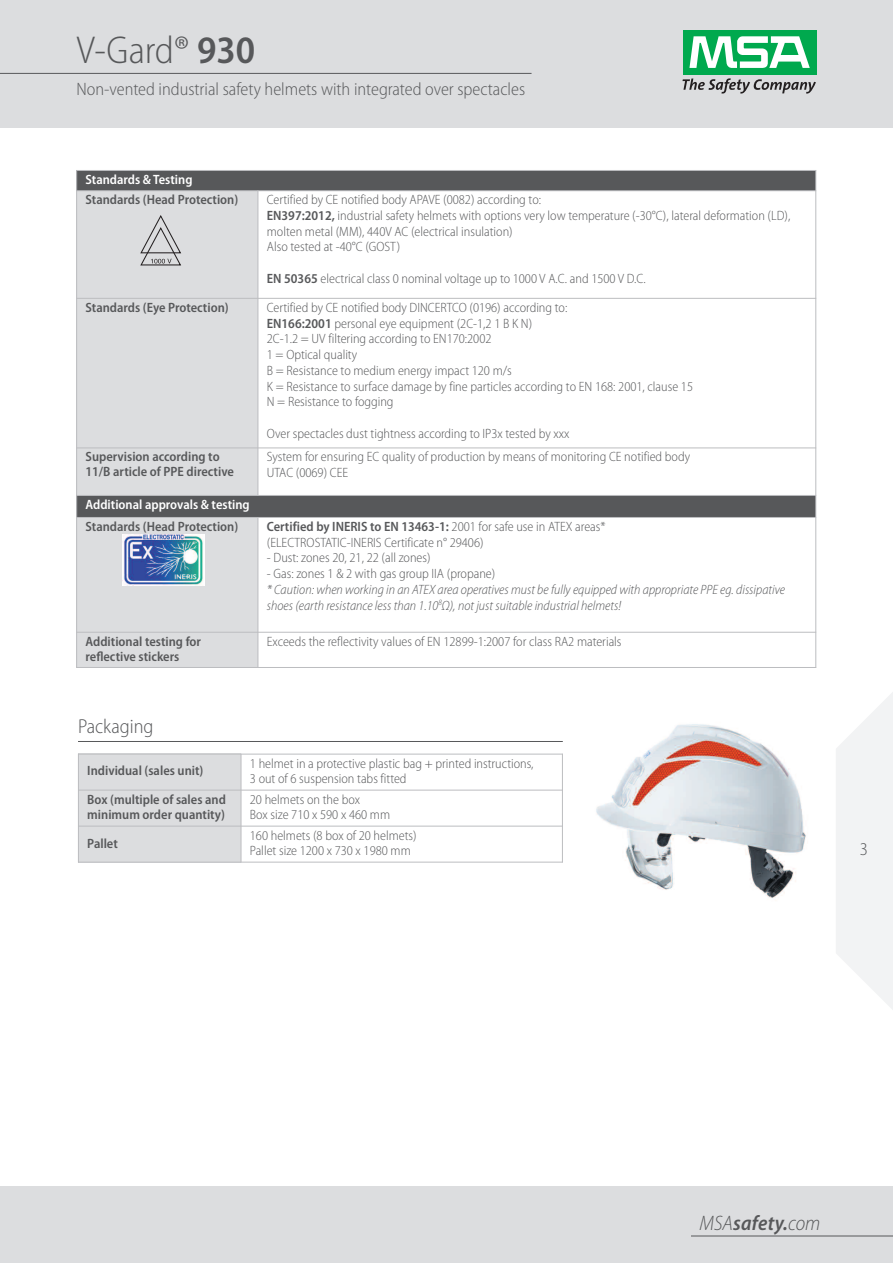
<style>
.page{position:relative;width:893px;height:1263px;background:#fff}
.page>*{position:absolute;margin:0;border:0;box-sizing:border-box;transform-origin:0 0}
.t1{font:300 semi-condensed 39px "Myriad Pro";color:#57585a}
.t2{font:italic 600 semi-condensed 21px "Myriad Pro";letter-spacing:.01em;color:#57585a}
.t3{font:300 semi-condensed 20.25px "Myriad Pro";color:#57585a}
.t4{font:300 semi-condensed 18px "Myriad Pro";color:#57585a}
.t5{font:300 semi-condensed 13.5px/15.8px "Myriad Pro";color:#57585a}
.t6{font:600 semi-condensed 13.5px/15px "Myriad Pro";color:#57585a}
.t7{font:italic 300 semi-condensed 13.5px/15.8px "Myriad Pro";color:#57585a}
.t8{font:600 semi-condensed 13.5px "Myriad Pro";color:#fff}
.s1{font-weight:600}
.s2{font-weight:300}
</style>
<div class="page">
<div style="left:0;top:0;width:893px;height:128px;background:#dcdddf"></div>
<div style="left:683px;top:30px;width:133px;height:44px;background:#00a94e"></div>
<svg style="left:689px;top:36px;width:121px;height:32px"></svg>
<svg style="left:682px;top:78px;width:134px;height:16px"></svg>
<div style="left:0;top:1186px;width:893px;height:77px;background:#dcdddf"></div>
<hr style="left:691px;top:1235px;width:202px;height:1px;background:#57585a">
<svg style="left:836px;top:692px;width:57px;height:318px"></svg>
<img style="left:596px;top:724px;width:210px;height:174px">
<hr style="left:78px;top:741px;width:485px;height:1px;background:#57585a">
<div style="left:78px;top:754px;width:163px;height:36px;background:#dcdddf"></div>
<div style="left:78px;top:790px;width:163px;height:36px;background:#dcdddf"></div>
<div style="left:78px;top:826px;width:163px;height:36px;background:#dcdddf"></div>
<hr style="left:78px;top:754px;width:1px;height:108px;background:#bcbdc0">
<hr style="left:241px;top:754px;width:1px;height:108px;background:#bcbdc0">
<hr style="left:562px;top:754px;width:1px;height:108px;background:#bcbdc0">
<hr style="left:78px;top:754px;width:485px;height:1px;background:#bcbdc0">
<hr style="left:78px;top:790px;width:485px;height:1px;background:#bcbdc0">
<hr style="left:78px;top:826px;width:485px;height:1px;background:#bcbdc0">
<hr style="left:78px;top:862px;width:485px;height:1px;background:#bcbdc0">
<div style="left:76px;top:170px;width:740px;height:21px;background:#57585a"></div>
<div style="left:76px;top:191px;width:182px;height:107px;background:#dcdddf"></div>
<div style="left:76px;top:298px;width:182px;height:150px;background:#dcdddf"></div>
<div style="left:76px;top:448px;width:182px;height:47px;background:#dcdddf"></div>
<div style="left:76px;top:495px;width:740px;height:22px;background:#57585a"></div>
<div style="left:76px;top:517px;width:182px;height:115px;background:#dcdddf"></div>
<div style="left:76px;top:632px;width:182px;height:36px;background:#dcdddf"></div>
<hr style="left:76px;top:170px;width:1px;height:498px;background:#bcbdc0">
<hr style="left:258px;top:190px;width:1px;height:306px;background:#bcbdc0">
<hr style="left:258px;top:517px;width:1px;height:151px;background:#bcbdc0">
<hr style="left:815px;top:170px;width:1px;height:498px;background:#bcbdc0">
<hr style="left:76px;top:170px;width:740px;height:1px;background:#bcbdc0">
<hr style="left:76px;top:190px;width:740px;height:1px;background:#bcbdc0">
<hr style="left:76px;top:298px;width:740px;height:1px;background:#bcbdc0">
<hr style="left:76px;top:447px;width:740px;height:1px;background:#bcbdc0">
<hr style="left:76px;top:495px;width:740px;height:1px;background:#bcbdc0">
<hr style="left:76px;top:517px;width:740px;height:1px;background:#bcbdc0">
<hr style="left:76px;top:632px;width:740px;height:1px;background:#bcbdc0">
<hr style="left:76px;top:667px;width:740px;height:1px;background:#bcbdc0">
<img style="left:122px;top:535px;width:83px;height:50px">
<svg style="left:140px;top:215px;width:41px;height:51px"></svg>
<hr style="left:0;top:73px;width:531px;height:1px;background:#57585a">
<h1 class="t1" style="left:77px;top:36px;width:180px">V-Gard® <span class="s1">930</span></h1>
<h3 class="t4" style="left:77px;top:82px;width:450px">Non-vented industrial safety helmets with integrated over spectacles</h3>
<p class="t8" style="left:86px;top:174px;width:108px">Standards &amp; Testing</p>
<p class="t6" style="left:86px;top:193px;width:154px">Standards (Head Protection)</p>
<p class="t5" style="left:267px;top:193px;width:525px">Certified by CE notified body APAVE (0082) according to:<br><span class="s1">EN397:2012,</span> industrial safety helmets with options very low temperature (-30°C), lateral deformation (LD), molten metal (MM), 440V AC (electrical insulation)<br>Also tested at -40°C (GOST)</p>
<p class="t5" style="left:267px;top:272px;width:380px"><span class="s1">EN 50365</span> electrical class 0 nominal voltage up to 1000 V A.C. and 1500 V D.C.</p>
<p class="t6" style="left:86px;top:301px;width:145px">Standards (Eye Protection)</p>
<p class="t5" style="left:267px;top:301px;width:428px">Certified by CE notified body DINCERTCO (0196) according to:<br><span class="s1">EN166:2001</span> personal eye equipment (2C-1,2 1 B K N)<br>2C-1.2 = UV filtering according to EN170:2002<br>1 = Optical quality<br>B = Resistance to medium energy impact 120 m/s<br>K = Resistance to surface damage by fine particles according to EN 168: 2001, clause 15<br>N = Resistance to fogging</p>
<p class="t5" style="left:267px;top:427px;width:304px">Over spectacles dust tightness according to IP3x tested by xxx</p>
<p class="t6" style="left:86px;top:450px;width:150px">Supervision according to<br>11/B article of PPE directive</p>
<p class="t5" style="left:267px;top:450px;width:425px">System for ensuring EC quality of production by means of monitoring CE notified body<br>UTAC (0069) CEE</p>
<p class="t8" style="left:86px;top:499px;width:166px">Additional approvals &amp; testing</p>
<p class="t6" style="left:86px;top:520px;width:154px">Standards (Head Protection)</p>
<p class="t5" style="left:267px;top:520px;width:340px"><span class="s1">Certified by INERIS to EN 13463-1:</span> 2001 for safe use in ATEX areas* (ELECTROSTATIC-INERIS Certificate n° 29406)</p>
<p class="t5" style="left:267px;top:551px;width:165px">- Dust: zones 20, 21, 22 (all zones)</p>
<p class="t5" style="left:267px;top:567px;width:230px">- Gas: zones 1 &amp; 2 with gas group IIA (propane)</p>
<p class="t7" style="left:267px;top:583px;width:520px">* Caution: when working in an ATEX area operatives must be fully equipped with appropriate PPE eg. dissipative shoes (earth resistance less than 1.10<sup>8</sup>Ω), not just suitable industrial helmets!</p>
<p class="t6" style="left:86px;top:635px;width:117px">Additional testing for reflective stickers</p>
<p class="t5" style="left:267px;top:634px;width:356px">Exceeds the reflectivity values of EN 12899-1:2007 for class RA2 materials</p>
<h3 class="t3" style="left:78px;top:719px;width:77px">Packaging</h3>
<p class="t6" style="left:87px;top:764px;width:118px">Individual (sales unit)</p>
<p class="t5" style="left:250px;top:756px;width:285px">1 helmet in a protective plastic bag + printed instructions,<br>3 out of 6 suspension tabs fitted</p>
<p class="t6" style="left:87px;top:793px;width:140px">Box (multiple of sales and minimum order quantity)</p>
<p class="t5" style="left:250px;top:792px;width:142px">20 helmets on the box<br>Box size 710 x 590 x 460 mm</p>
<p class="t6" style="left:87px;top:836px;width:32px">Pallet</p>
<p class="t5" style="left:250px;top:828px;width:168px">160 helmets (8 box of 20 helmets)<br>Pallet size 1200 x 730 x 1980 mm</p>
<h3 class="t4" style="left:860px;top:843px;width:10px">3</h3>
<h2 class="t2" style="left:699px;top:1215px;width:122px"><span class="s2">MSA</span>safety.<span class="s2">com</span></h2>
</div>
